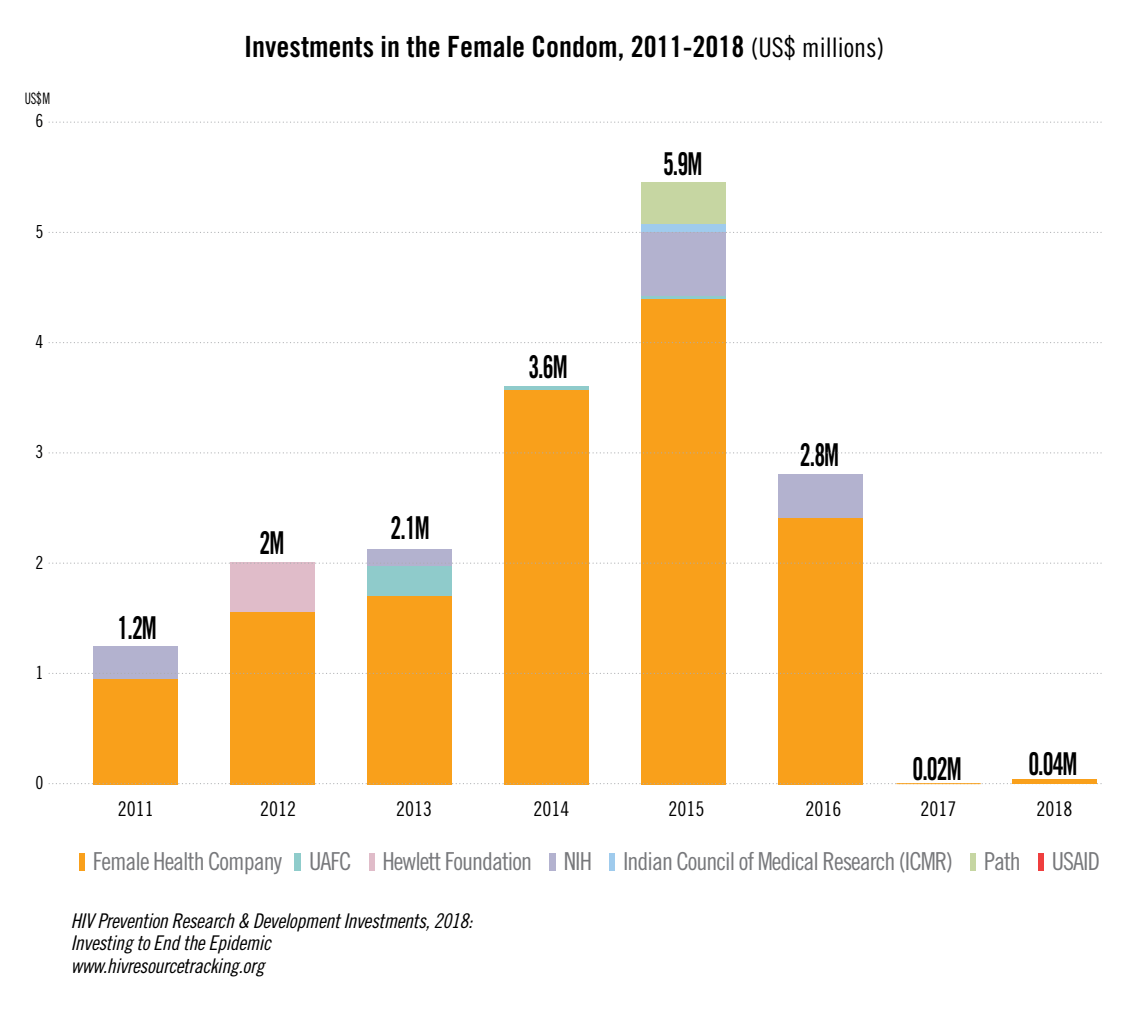
<style>
.page{position:relative;width:1134px;height:1013px;background:#fff}
.page>*{position:absolute;margin:0;border:0;box-sizing:border-box;transform-origin:0 0}
.t1{font:31.5px "Trade Gothic Bold Cond Twenty";letter-spacing:-.04em;color:#000;scale:.78 1}
.t2{font:29.25px "Trade Gothic Bold Cond Twenty";color:#000}
.t3{font:24.75px "Trade Gothic Cond Eighteen";letter-spacing:-.04em;color:#77787b}
.t4{font:20.25px/22.5px "Trade Gothic Cond Eighteen Obl";letter-spacing:-.02em;color:#000}
.t5{font:20.25px "Trade Gothic Cond Eighteen";color:#000}
.t6{font:18px "Trade Gothic Cond Eighteen";color:#000}
.t7{font:15.75px "Trade Gothic Cond Eighteen";color:#000;scale:.8 1}
.s1{font-family:"Trade Gothic Cond Eighteen";font-size:27px}
</style>
<div class="page">
<div style="left:94px;top:678px;width:84px;height:106px;background:#f9a01b"></div>
<div style="left:94px;top:646px;width:84px;height:32px;background:#b3b2cf"></div>
<div style="left:231px;top:611px;width:84px;height:173px;background:#f9a01b"></div>
<div style="left:231px;top:562px;width:84px;height:49px;background:#e0bcc9"></div>
<div style="left:368px;top:596px;width:84px;height:188px;background:#f9a01b"></div>
<div style="left:368px;top:565px;width:84px;height:31px;background:#8fcbcb"></div>
<div style="left:368px;top:548px;width:84px;height:17px;background:#b3b2cf"></div>
<div style="left:504px;top:389px;width:85px;height:395px;background:#f9a01b"></div>
<hr style="left:504px;top:386px;width:85px;height:3px;background:#8fcbcb">
<div style="left:641px;top:299px;width:84px;height:485px;background:#f9a01b"></div>
<hr style="left:641px;top:296px;width:84px;height:3px;background:#8fcbcb">
<div style="left:641px;top:232px;width:84px;height:64px;background:#b3b2cf"></div>
<div style="left:641px;top:224px;width:84px;height:8px;background:#9fcbed"></div>
<div style="left:641px;top:183px;width:84px;height:41px;background:#c6d6a2"></div>
<div style="left:778px;top:474px;width:85px;height:44px;background:#b3b2cf"></div>
<div style="left:778px;top:518px;width:85px;height:266px;background:#f9a01b"></div>
<svg style="left:49px;top:673px;width:1053px;height:1px"></svg>
<svg style="left:49px;top:562px;width:1053px;height:1px"></svg>
<svg style="left:49px;top:452px;width:1053px;height:1px"></svg>
<svg style="left:49px;top:342px;width:1053px;height:1px"></svg>
<svg style="left:49px;top:232px;width:1053px;height:1px"></svg>
<svg style="left:49px;top:122px;width:1053px;height:1px"></svg>
<svg style="left:49px;top:783px;width:1053px;height:1px"></svg>
<hr style="left:896px;top:783px;width:85px;height:1px;background:#f9a01b">
<hr style="left:1012px;top:779px;width:85px;height:4px;background:#f9a01b">
<div style="left:79px;top:852px;width:6px;height:18px;background:#f9a01b"></div>
<div style="left:295px;top:852px;width:6px;height:18px;background:#8fcccb"></div>
<div style="left:369px;top:852px;width:6px;height:18px;background:#e0bcc9"></div>
<div style="left:549px;top:852px;width:7px;height:18px;background:#b3b2cf"></div>
<div style="left:609px;top:852px;width:6px;height:18px;background:#9fcbed"></div>
<div style="left:970px;top:852px;width:6px;height:18px;background:#c6d6a2"></div>
<div style="left:1038px;top:852px;width:6px;height:18px;background:#ef3e3e"></div>
<p class="t7" style="left:25px;top:89px;width:33px">US$M</p>
<p class="t6" style="left:35px;top:110px;width:9px">6</p>
<p class="t6" style="left:35px;top:220px;width:9px">5</p>
<h2 class="t2" style="left:244px;top:29px;width:642px">Investments in the Female Condom, 2011-2018 <span class="s1">(US$ millions)</span></h2>
<h1 class="t1" style="left:663px;top:145px;width:52px">5.9M</h1>
<p class="t6" style="left:35px;top:331px;width:9px">4</p>
<p class="t6" style="left:35px;top:441px;width:9px">3</p>
<p class="t6" style="left:35px;top:551px;width:9px">2</p>
<p class="t6" style="left:35px;top:662px;width:9px">1</p>
<p class="t6" style="left:35px;top:772px;width:9px">0</p>
<h1 class="t1" style="left:118px;top:608px;width:52px">1.2M</h1>
<p class="t5" style="left:118px;top:796px;width:37px">2011</p>
<h1 class="t1" style="left:259px;top:523px;width:33px">2M</h1>
<h1 class="t1" style="left:391px;top:508px;width:52px">2.1M</h1>
<h1 class="t1" style="left:528px;top:347px;width:52px">3.6M</h1>
<p class="t5" style="left:260px;top:796px;width:37px">2012</p>
<p class="t5" style="left:396px;top:796px;width:37px">2013</p>
<p class="t5" style="left:534px;top:796px;width:37px">2014</p>
<h1 class="t1" style="left:800px;top:435px;width:52px">2.8M</h1>
<p class="t5" style="left:668px;top:796px;width:37px">2015</p>
<p class="t5" style="left:806px;top:796px;width:37px">2016</p>
<h1 class="t1" style="left:913px;top:749px;width:65px">0.02M</h1>
<p class="t5" style="left:921px;top:796px;width:37px">2017</p>
<h1 class="t1" style="left:1028px;top:745px;width:65px">0.04M</h1>
<p class="t5" style="left:1036px;top:796px;width:37px">2018</p>
<p class="t3" style="left:93px;top:846px;width:441px">Female Health Company UAFC Hewlett Foundation</p>
<p class="t3" style="left:564px;top:846px;width:538px">NIH Indian Council of Medical Research (ICMR) Path USAID</p>
<p class="t4" style="left:71px;top:908px;width:403px">HIV Prevention Research &amp; Development Investments, 2018:<br>Investing to End the Epidemic<br>www.hivresourcetracking.org</p>
</div>
